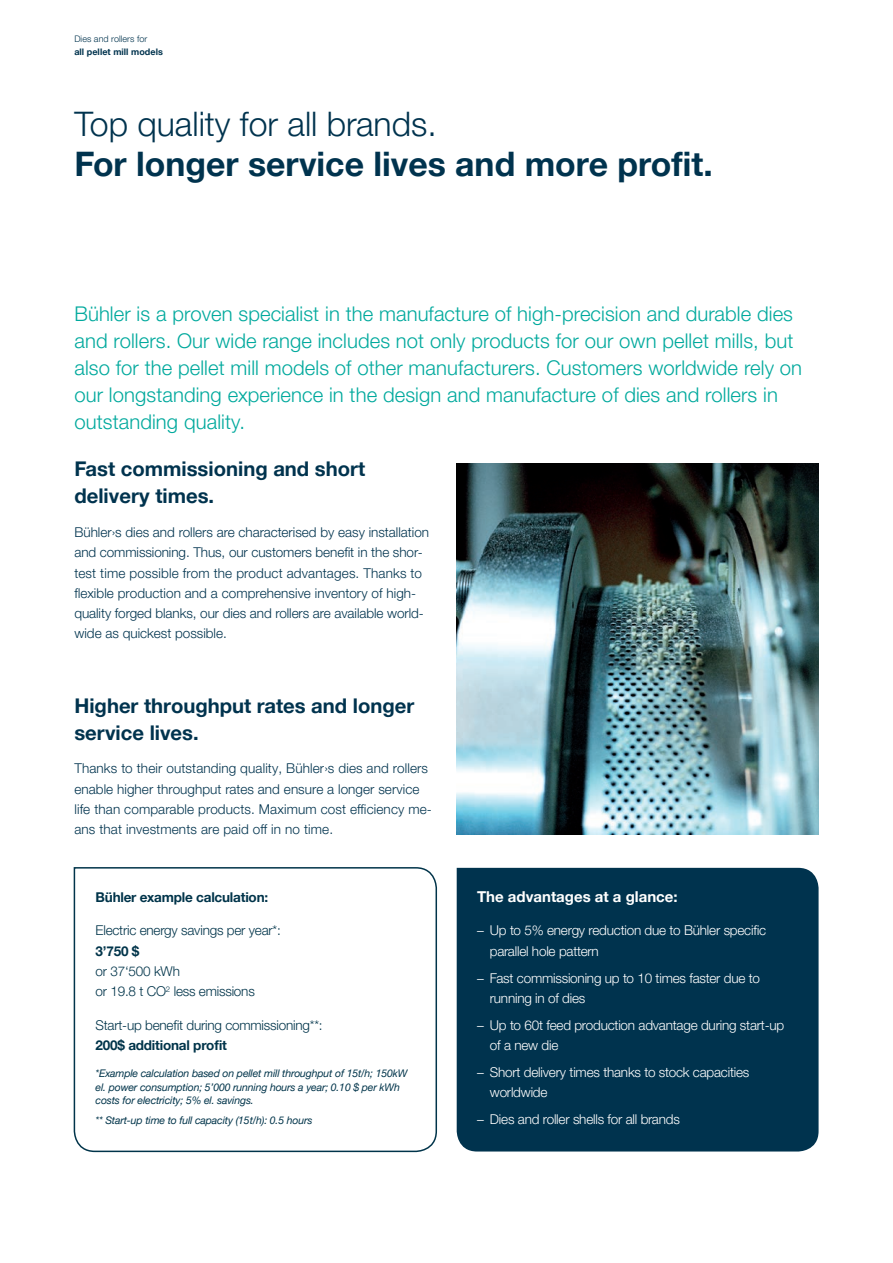
<style>
.page{position:relative;width:893px;height:1263px;background:#fff}
.page>*{position:absolute;margin:0;border:0;box-sizing:border-box;transform-origin:0 0}
.title_1{font:700 33.75px "Helvetica Neue LTW1 G";color:#00334e}
.title_1-2{font:300 33.75px "Helvetica Neue LTW1 G";color:#00334e}
.highlight___turquois{font:300 20.25px/27px "Helvetica Neue LTW1 G";letter-spacing:.005em;color:#00a99d}
.running_text{font:700 20.25px/27px "Helvetica Neue LTW1 G";color:#00334e}
.title_2_white_Box{font:700 15px "Helvetica Neue LTW1 G";color:#fff}
.running_text-2{font:300 13.5px/20.2px "Helvetica Neue LTW1 G";letter-spacing:.005em;color:#00334e}
.t1{font:300 13.5px/20.2px "Helvetica Neue LTW1 G";letter-spacing:-.015em;color:#fff}
.running_text-3{font:300 13.5px/20.2px "Helvetica Neue LTW1 G";letter-spacing:-.015em;color:#00344a}
.running_text-4{font:700 13.5px "Helvetica Neue LTW1 G";letter-spacing:-.015em;color:#00344a}
.running_text-5{font:italic 10.5px/13.5px "Helvetica Neue LTW1 G";letter-spacing:-.015em;color:#00344a}
.t2{font:700 9px "Helvetica Neue LTW1 G";letter-spacing:.005em;color:#00334e}
.t3{font:300 9px "Helvetica Neue LTW1 G";letter-spacing:.005em;color:#00334e}
.s1{font-weight:700}
</style>
<div class="page">
<img style="left:457px;top:463px;width:362px;height:371px">
<div style="left:457px;top:868px;width:362px;height:283px;background:#00334e"></div>
<svg style="left:73px;top:867px;width:365px;height:286px"></svg>
<p class="t3" style="left:74px;top:33px;width:74px">Dies and rollers for</p>
<p class="t2" style="left:74px;top:47px;width:90px">all pellet mill models</p>
<p class="title_1-2" style="left:74px;top:103px;width:364px">Top quality for all brands.</p>
<p class="title_1" style="left:74px;top:143px;width:640px">For longer service lives and more profit.</p>
<p class="highlight___turquois" style="left:74px;top:300px;width:729px">Bühler is a proven specialist in the manufacture of high-precision and durable dies and rollers. Our wide range includes not only products for our own pellet mills, but also for the pellet mill models of other manufacturers. Customers worldwide rely on our longstanding experience in the design and manufacture of dies and rollers in outstanding quality.</p>
<p class="running_text" style="left:74px;top:455px;width:292px">Fast commissioning and short delivery times.</p>
<p class="running_text-2" style="left:74px;top:522px;width:356px">Bühler›s dies and rollers are characterised by easy installation and commissioning. Thus, our customers benefit in the shor&shy;test time possible from the product advantages. Thanks to flexible production and a comprehensive inventory of high&shy;quality forged blanks, our dies and rollers are available world&shy;wide as quickest possible.</p>
<p class="running_text" style="left:74px;top:692px;width:341px">Higher throughput rates and longer service lives.</p>
<p class="running_text-2" style="left:74px;top:758px;width:359px">Thanks to their outstanding quality, Bühler›s dies and rollers enable higher throughput rates and ensure a longer service life than comparable products. Maximum cost efficiency me&shy;ans that investments are paid off in no time.</p>
<p class="running_text-4" style="left:96px;top:888px;width:174px">Bühler example calculation:</p>
<p class="running_text-3" style="left:96px;top:920px;width:187px">Electric energy savings per year*:<br><span class="s1">3’750 $<br></span>or 37‘500 kWh<br>or 19.8 t CO<sup>2</sup> less emissions</p>
<p class="running_text-3" style="left:96px;top:1015px;width:229px">Start-up benefit during commissioning**:<br><span class="s1">200$ additional profit</span></p>
<p class="running_text-5" style="left:96px;top:1066px;width:313px">*Example calculation based on pellet mill throughput of 15t/h; 150kW el. power consumption; 5’000 running hours a year; 0.10 $ per kWh costs for electricity; 5% el. savings.</p>
<p class="running_text-5" style="left:96px;top:1114px;width:218px">** Start-up time to full capacity (15t/h): 0.5 hours</p>
<p class="title_2_white_Box" style="left:477px;top:887px;width:202px">The advantages at a glance:</p>
<p class="t1" style="left:490px;top:920px;width:278px;text-indent:-13px">– Up to 5% energy reduction due to Bühler specific parallel hole pattern</p>
<p class="t1" style="left:490px;top:967px;width:271px;text-indent:-13px">– Fast commissioning up to 10 times faster due to running in of dies</p>
<p class="t1" style="left:490px;top:1015px;width:296px;text-indent:-13px">– Up to 60t feed production advantage during start-up of a new die</p>
<p class="t1" style="left:490px;top:1062px;width:261px;text-indent:-13px">– Short delivery times thanks to stock capacities worldwide</p>
<p class="t1" style="left:477px;top:1109px;width:204px">– Dies and roller shells for all brands</p>
</div>
